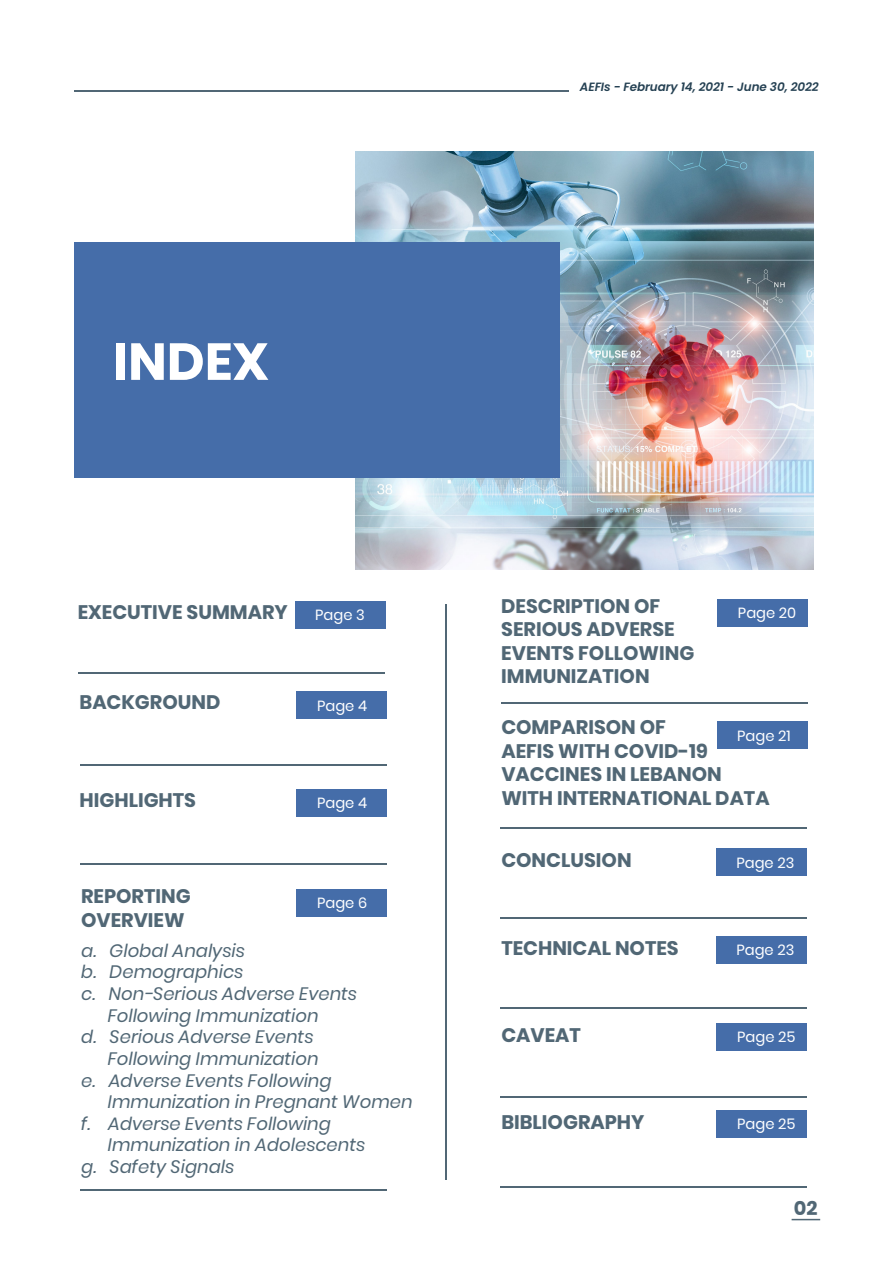
<style>
.page{position:relative;width:893px;height:1263px;background:#fff}
.page>*{position:absolute;margin:0;border:0;box-sizing:border-box;transform-origin:0 0}
.t1{font:700 51.75px "Poppins";color:#fff}
.t2{font:700 19.65px/23.5px "Poppins";color:#516775}
.t3{font:italic 18px "Poppins";color:#516775}
.t4{font:14.7px "Poppins";color:#fff}
.t5{font:italic 600 12px "Poppins";letter-spacing:-.01em;color:#254153}
</style>
<div class="page">
<img style="left:355px;top:151px;width:459px;height:418px">
<hr style="left:446px;top:605px;width:1px;height:575px;background:#516775">
<div style="left:74px;top:243px;width:486px;height:235px;background:#456da9"></div>
<hr style="left:501px;top:703px;width:307px;height:1px;background:#516775">
<hr style="left:500px;top:828px;width:307px;height:1px;background:#516775">
<hr style="left:80px;top:764px;width:306px;height:1px;background:#516775">
<hr style="left:80px;top:864px;width:306px;height:1px;background:#516775">
<div style="left:297px;top:691px;width:90px;height:28px;background:#456da9"></div>
<hr style="left:78px;top:672px;width:307px;height:1px;background:#516775">
<div style="left:295px;top:601px;width:90px;height:28px;background:#456da9"></div>
<hr style="left:80px;top:1189px;width:306px;height:1px;background:#516775">
<div style="left:297px;top:889px;width:90px;height:27px;background:#456da9"></div>
<div style="left:297px;top:789px;width:90px;height:28px;background:#456da9"></div>
<hr style="left:500px;top:917px;width:307px;height:1px;background:#516775">
<div style="left:716px;top:1023px;width:90px;height:28px;background:#456da9"></div>
<div style="left:718px;top:599px;width:90px;height:28px;background:#456da9"></div>
<div style="left:717px;top:721px;width:90px;height:28px;background:#456da9"></div>
<div style="left:716px;top:849px;width:90px;height:27px;background:#456da9"></div>
<div style="left:716px;top:936px;width:90px;height:27px;background:#456da9"></div>
<hr style="left:500px;top:1007px;width:307px;height:1px;background:#516775">
<hr style="left:500px;top:1096px;width:307px;height:2px;background:#516775">
<div style="left:716px;top:1110px;width:90px;height:28px;background:#456da9"></div>
<hr style="left:500px;top:1186px;width:307px;height:1px;background:#516775">
<hr style="left:74px;top:90px;width:495px;height:2px;background:#516775">
<svg style="left:792px;top:1219px;width:28px;height:1px"></svg>
<p class="t5" style="left:580px;top:80px;width:240px">AEFIs - February 14, 2021 - June 30, 2022</p>
<h1 class="t1" style="left:113px;top:325px;width:157px">INDEX</h1>
<p class="t2" style="left:78px;top:600px;width:212px">EXECUTIVE SUMMARY</p>
<p class="t4" style="left:315px;top:605px;width:51px">Page 3</p>
<p class="t2" style="left:80px;top:690px;width:142px">BACKGROUND</p>
<p class="t4" style="left:317px;top:695px;width:52px">Page 4</p>
<p class="t2" style="left:80px;top:788px;width:118px">HIGHLIGHTS</p>
<p class="t4" style="left:317px;top:793px;width:52px">Page 4</p>
<p class="t2" style="left:81px;top:885px;width:111px">REPORTING<br>OVERVIEW</p>
<p class="t3" style="left:81px;top:938px;width:165px">a. Global Analysis</p>
<p class="t3" style="left:81px;top:959px;width:164px">b. Demographics</p>
<p class="t3" style="left:81px;top:981px;width:277px">c. Non-Serious Adverse Events</p>
<p class="t3" style="left:108px;top:1003px;width:212px">Following Immunization</p>
<p class="t3" style="left:81px;top:1024px;width:234px">d. Serious Adverse Events</p>
<p class="t3" style="left:108px;top:1046px;width:212px">Following Immunization</p>
<p class="t3" style="left:81px;top:1067px;width:252px">e. Adverse Events Following</p>
<p class="t3" style="left:108px;top:1089px;width:306px">Immunization in Pregnant Women</p>
<p class="t3" style="left:81px;top:1111px;width:251px">f. Adverse Events Following</p>
<p class="t3" style="left:108px;top:1132px;width:259px">Immunization in Adolescents</p>
<p class="t3" style="left:81px;top:1154px;width:155px">g. Safety Signals</p>
<p class="t4" style="left:317px;top:892px;width:52px">Page 6</p>
<p class="t2" style="left:501px;top:594px;width:195px">DESCRIPTION OF<br>SERIOUS ADVERSE<br>EVENTS FOLLOWING<br>IMMUNIZATION</p>
<p class="t2" style="left:501px;top:715px;width:270px">COMPARISON OF<br>AEFIS WITH COVID-19<br>VACCINES IN LEBANON<br>WITH INTERNATIONAL DATA</p>
<p class="t4" style="left:738px;top:602px;width:60px">Page 20</p>
<p class="t4" style="left:737px;top:725px;width:55px">Page 21</p>
<p class="t2" style="left:501px;top:849px;width:132px">CONCLUSION</p>
<p class="t2" style="left:501px;top:936px;width:179px">TECHNICAL NOTES</p>
<p class="t4" style="left:736px;top:853px;width:59px">Page 23</p>
<p class="t4" style="left:736px;top:940px;width:59px">Page 23</p>
<p class="t2" style="left:501px;top:1023px;width:81px">CAVEAT</p>
<p class="t4" style="left:737px;top:1027px;width:60px">Page 25</p>
<p class="t2" style="left:501px;top:1110px;width:145px">BIBLIOGRAPHY</p>
<p class="t4" style="left:737px;top:1114px;width:60px">Page 25</p>
<p class="t2" style="left:794px;top:1196px;width:25px">02</p>
</div>
